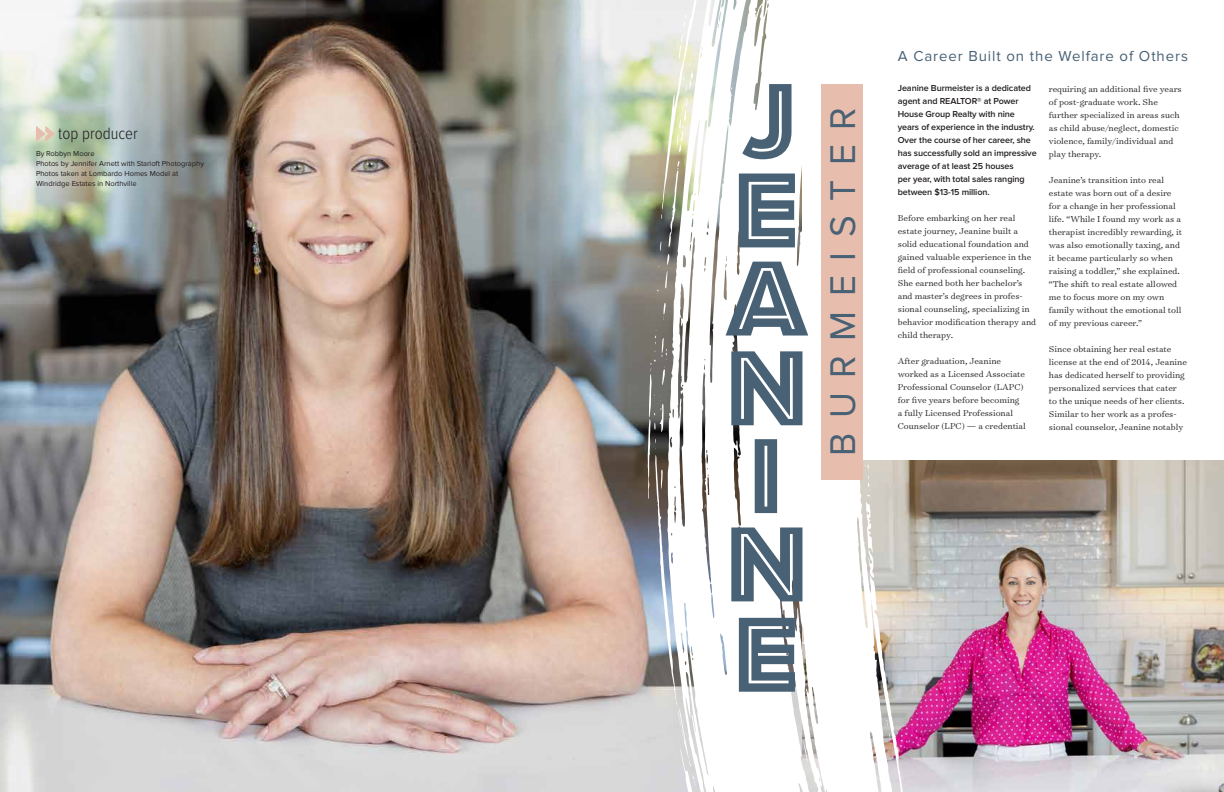
<style>
.page{position:relative;width:1224px;height:792px;background:#fff}
.page>*{position:absolute;margin:0;border:0;box-sizing:border-box;transform-origin:0 0}
.t1{font:37px "Proxima Nova";letter-spacing:.395em;color:#486174}
.t2{font:300 17px "Proxima Nova Cond";color:#231f20}
.t3{font:15px "Proxima Nova";letter-spacing:.06em;color:#486174}
.t4{font:300 9.8px/13px "Surveyor Text";color:#231f20}
.t5{font:600 9px/13px "Proxima Nova";letter-spacing:-.01em;color:#231f20}
.t6{font:7.5px/10px "Proxima Nova";color:#231f20}
</style>
<div class="page">
<img style="left:914px;top:461px;width:310px;height:331px">
<img style="left:0;top:0;width:648px;height:792px">
<svg style="left:648px;top:0;width:266px;height:792px"></svg>
<img style="left:0;top:0;width:306px;height:284px">
<div style="left:821px;top:84px;width:42px;height:396px;background:#e7bead"></div>
<svg style="left:739px;top:174px;width:56px;height:73px"></svg>
<svg style="left:739px;top:618px;width:56px;height:74px"></svg>
<svg style="left:731px;top:351px;width:71px;height:74px"></svg>
<svg style="left:731px;top:528px;width:71px;height:73px"></svg>
<svg style="left:755px;top:439px;width:22px;height:74px;background:#5b7182"></svg>
<svg style="left:726px;top:262px;width:82px;height:74px"></svg>
<svg style="left:742px;top:84px;width:50px;height:75px"></svg>
<svg style="left:36px;top:126px;width:19px;height:16px"></svg>
<h2 class="t2" style="left:58px;top:126px;width:81px">top producer</h2>
<p class="t6" style="left:36px;top:148px;width:170px">By Robbyn Moore<br>Photos by Jennifer Arnett with Starloft Photography Photos taken at Lombardo Homes Model at Windridge Estates in Northville</p>
<h1 class="t1" style="left:821px;top:456px;width:351px;rotate:-90deg">BURMEISTER</h1>
<h3 class="t3" style="left:898px;top:47px;width:292px">A Career Built on the Welfare of Others</h3>
<p class="t5" style="left:898px;top:82px;width:140px">Jeanine Burmeister is a dedicated agent and REALTOR® at Power<br>House Group Realty with nine years of experience in the industry.<br>Over the course of her career, she has successfully sold an impressive average of at least 25 houses<br>per year, with total sales ranging between $13-15 million.</p>
<p class="t4" style="left:898px;top:211px;width:140px">Before embarking on her real estate journey, Jeanine built a solid educational foundation and gained valuable experience in the field of professional counseling.<br>She earned both her bachelor’s and master’s degrees in profes&shy;sional counseling, specializing in behavior modification therapy and child therapy.</p>
<p class="t4" style="left:898px;top:354px;width:130px">After graduation, Jeanine worked as a Licensed Associate<br>Professional Counselor (LAPC) for five years before becoming a fully Licensed Professional<br>Counselor (LPC) — a credential</p>
<p class="t4" style="left:1049px;top:82px;width:134px">requiring an additional five years of post-graduate work. She further specialized in areas such as child abuse/neglect, domestic violence, family/individual and play therapy.</p>
<p class="t4" style="left:1049px;top:173px;width:135px">Jeanine’s transition into real estate was born out of a desire for a change in her professional life. “While I found my work as a therapist incredibly rewarding, it was also emotionally taxing, and it became particularly so when raising a toddler,” she explained. “The shift to real estate allowed me to focus more on my own family without the emotional toll of my previous career.”</p>
<p class="t4" style="left:1049px;top:342px;width:139px">Since obtaining her real estate license at the end of 2014, Jeanine has dedicated herself to providing personalized services that cater to the unique needs of her clients.<br>Similar to her work as a profes&shy;sional counselor, Jeanine notably</p>
</div>
